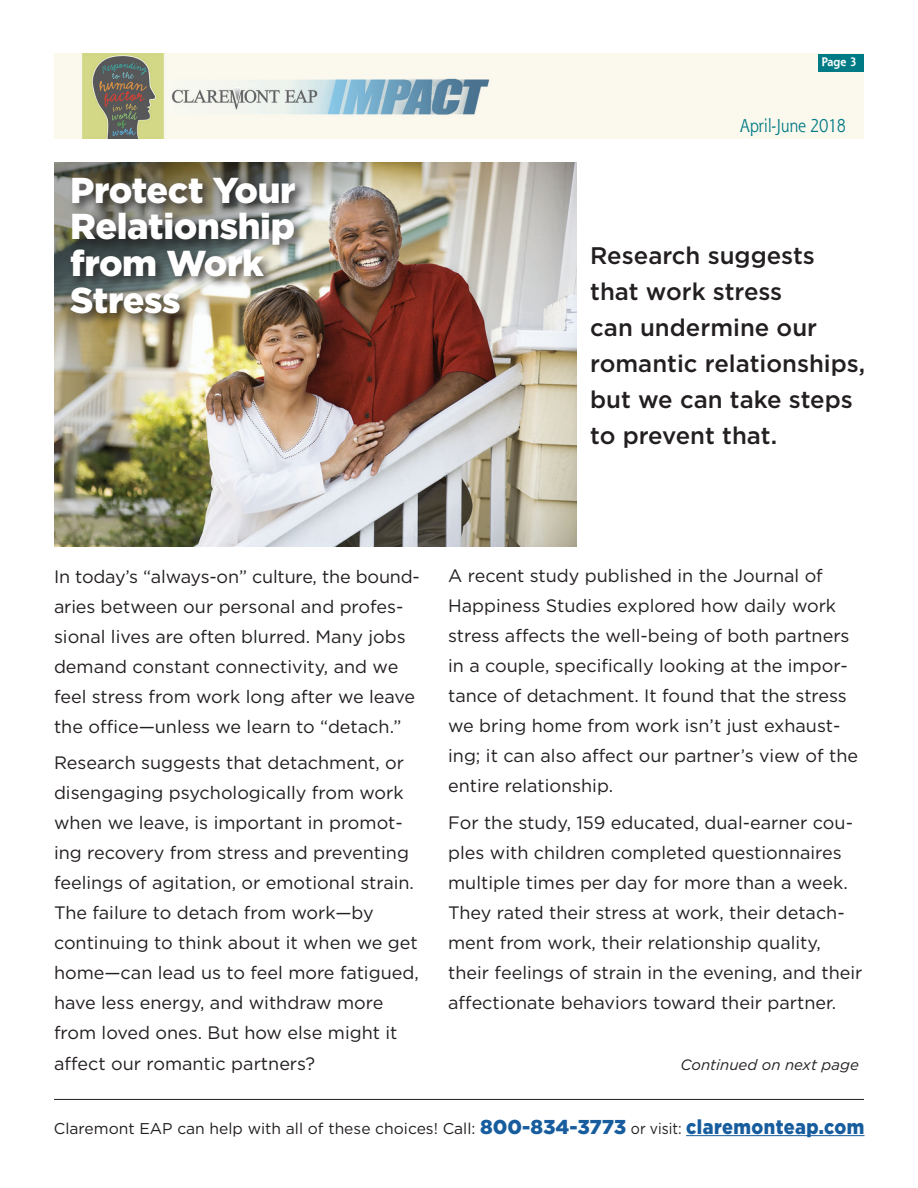
<style>
.page{position:relative;width:918px;height:1188px;background:#fff}
.page>*{position:absolute;margin:0;border:0;box-sizing:border-box;transform-origin:0 0}
.t1{font:900 36px/36.8px "Gotham";letter-spacing:-.01em;color:#fff}
.t2{font:500 24px/36px "Gotham";color:#231f20}
.t3{font:18px/30px "Gotham";color:#231f20}
.t4{font:18px "Shannon Std";letter-spacing:-.025em;color:#007b85;scale:.9 1}
.t5{font:15.6px "Gotham";color:#231f20}
.t6{font:italic 15px "Gotham";color:#231f20}
.t7{font:700 12px "Shannon";color:#fff;scale:.9 1}
.s1{font-weight:900;font-size:20.1px;color:#175d9e}
</style>
<div class="page">
<img style="left:54px;top:54px;width:810px;height:85px">
<div style="left:819px;top:54px;width:45px;height:18px;background:#007b85"></div>
<hr style="left:686px;top:1135px;width:179px;height:1px;background:#175d9e">
<img style="left:54px;top:162px;width:523px;height:384px">
<div style="left:68px;top:174px;width:239px;height:152px;background:#231f20;opacity:.75"></div>
<hr style="left:54px;top:1099px;width:810px;height:1px;background:#231f20">
<p class="t7" style="left:822px;top:55px;width:41px">Page 3</p>
<h1 class="t1" style="left:70px;top:171px;width:227px">Protect Your<br>Relationship from Work<br>Stress</h1>
<p class="t4" style="left:740px;top:114px;width:120px">April-June 2018</p>
<h2 class="t2" style="left:590px;top:238px;width:277px">Research suggests that work stress<br>can undermine our romantic relationships, but we can take steps to prevent that.</h2>
<p class="t3" style="left:54px;top:561px;width:367px">In today’s “always-on” culture, the bound&shy;aries between our personal and profes&shy;sional lives are often blurred. Many jobs demand constant connectivity, and we feel stress from work long after we leave the office—unless we learn to “detach.”</p>
<p class="t3" style="left:54px;top:748px;width:366px">Research suggests that detachment, or disengaging psychologically from work when we leave, is important in promot&shy;ing recovery from stress and preventing feelings of agitation, or emotional strain.<br>The failure to detach from work—by continuing to think about it when we get home—can lead us to feel more fatigued, have less energy, and withdraw more from loved ones. But how else might it affect our romantic partners?</p>
<p class="t3" style="left:448px;top:561px;width:411px">A recent study published in the Journal of Happiness Studies explored how daily work stress affects the well-being of both partners in a couple, specifically looking at the impor&shy;tance of detachment. It found that the stress we bring home from work isn’t just exhaust&shy;ing; it can also affect our partner’s view of the entire relationship.</p>
<p class="t3" style="left:448px;top:807px;width:416px">For the study, 159 educated, dual-earner cou&shy;ples with children completed questionnaires multiple times per day for more than a week.<br>They rated their stress at work, their detach&shy;ment from work, their relationship quality, their feelings of strain in the evening, and their affectionate behaviors toward their partner.</p>
<p class="t6" style="left:681px;top:1055px;width:180px">Continued on next page</p>
<p class="t5" style="left:54px;top:1118px;width:812px">Claremont EAP can help with all of these choices! Call: <span class="s1">800-834-3773</span> or visit: <span class="s1">claremonteap.com</span></p>
</div>
